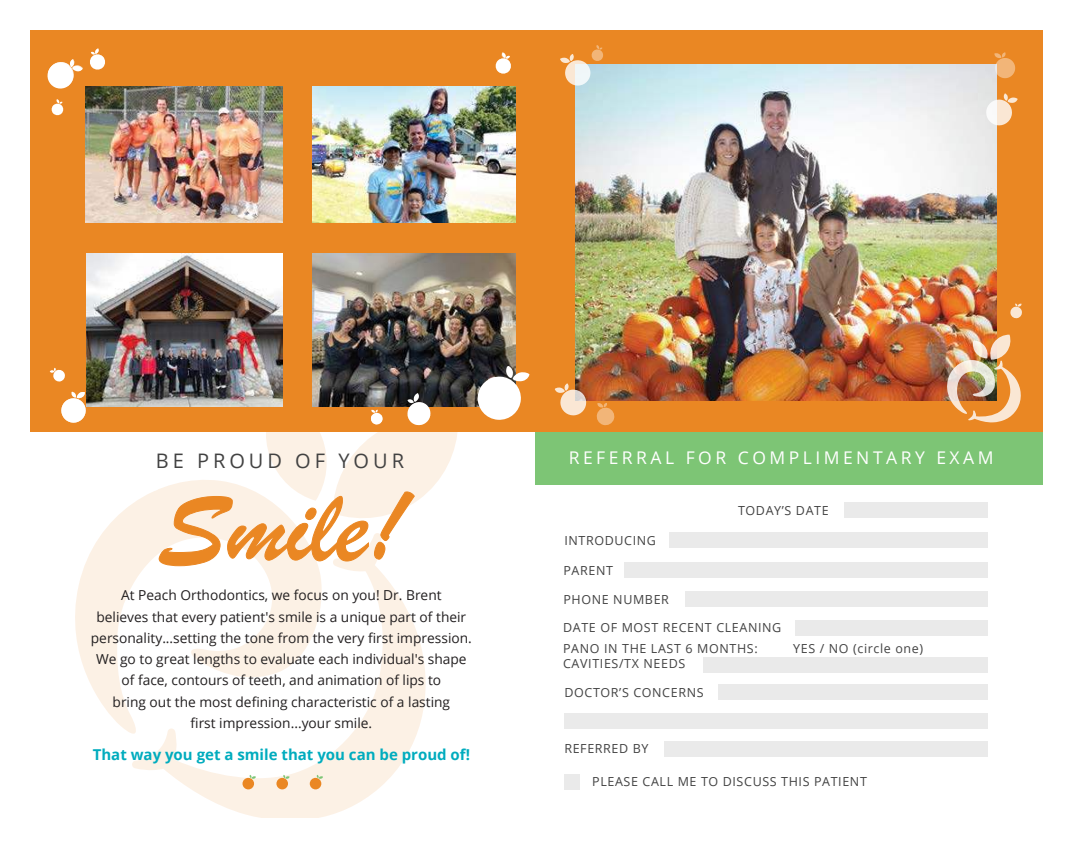
<style>
.page{position:relative;width:1073px;height:848px;background:#fff}
.page>*{position:absolute;margin:0;border:0;box-sizing:border-box;transform-origin:0 0}
.t1{font:107.5px "Brush Script";color:#ea8723}
.t2{font:20px "Open Sans";letter-spacing:.2em;color:#424242}
.t3{font:17.5px "Open Sans";letter-spacing:.2em;color:#fff}
.t4{font:700 15px "Open Sans";color:#00acbe}
.t5{font:13.75px/21.2px "Open Sans";color:#221f20;text-align:center}
.t6{font:12.5px/21.2px "Open Sans";letter-spacing:.05em;color:#424242}
</style>
<div class="page">
<svg style="left:75px;top:494px;width:74px;height:239px;fill:#fcf1e5"></svg>
<svg style="left:132px;top:533px;width:293px;height:284px"></svg>
<div style="left:30px;top:30px;width:506px;height:401px;background:#ea8723"></div>
<div style="left:844px;top:502px;width:143px;height:16px;background:#eaeaea"></div>
<div style="left:669px;top:532px;width:318px;height:16px;background:#eaeaea"></div>
<div style="left:564px;top:713px;width:423px;height:15px;background:#eaeaea"></div>
<div style="left:718px;top:684px;width:269px;height:16px;background:#eaeaea"></div>
<div style="left:663px;top:741px;width:324px;height:15px;background:#eaeaea"></div>
<div style="left:535px;top:431px;width:507px;height:54px;background:#7dc575"></div>
<div style="left:564px;top:774px;width:16px;height:16px;background:#eaeaea"></div>
<div style="left:684px;top:591px;width:303px;height:15px;background:#eaeaea"></div>
<div style="left:624px;top:561px;width:363px;height:16px;background:#eaeaea"></div>
<div style="left:276px;top:777px;width:12px;height:12px;background:#ea8723;border-radius:50%"></div>
<div style="left:310px;top:777px;width:11px;height:12px;background:#ea8723;border-radius:50%"></div>
<div style="left:242px;top:777px;width:12px;height:12px;background:#ea8723;border-radius:50%"></div>
<svg style="left:249px;top:774px;width:7px;height:5px"></svg>
<svg style="left:283px;top:774px;width:7px;height:5px"></svg>
<svg style="left:316px;top:774px;width:7px;height:5px"></svg>
<img style="left:86px;top:86px;width:197px;height:137px">
<img style="left:86px;top:253px;width:197px;height:153px">
<img style="left:312px;top:86px;width:204px;height:137px">
<div style="left:535px;top:30px;width:472px;height:36px;background:#ea8723"></div>
<img style="left:574px;top:65px;width:423px;height:336px">
<div style="left:794px;top:619px;width:193px;height:16px;background:#eaeaea"></div>
<div style="left:703px;top:657px;width:284px;height:16px;background:#eaeaea"></div>
<img style="left:312px;top:253px;width:204px;height:154px">
<div style="left:558px;top:59px;width:16px;height:359px;background:#ea8723"></div>
<div style="left:516px;top:30px;width:44px;height:386px;background:#ea8723"></div>
<div style="left:536px;top:401px;width:507px;height:30px;background:#ea8723"></div>
<div style="left:997px;top:30px;width:46px;height:401px;background:#ea8723"></div>
<img style="left:947px;top:334px;width:73px;height:88px">
<svg style="left:994px;top:52px;width:21px;height:26px"></svg>
<svg style="left:1010px;top:303px;width:11px;height:15px"></svg>
<svg style="left:555px;top:383px;width:31px;height:32px"></svg>
<svg style="left:51px;top:99px;width:13px;height:17px"></svg>
<svg style="left:50px;top:368px;width:37px;height:55px"></svg>
<svg style="left:986px;top:93px;width:31px;height:32px"></svg>
<svg style="left:149px;top:393px;width:309px;height:173px"></svg>
<svg style="left:477px;top:365px;width:52px;height:55px"></svg>
<svg style="left:596px;top:403px;width:18px;height:22px"></svg>
<svg style="left:90px;top:48px;width:15px;height:22px"></svg>
<svg style="left:560px;top:45px;width:43px;height:41px"></svg>
<svg style="left:495px;top:52px;width:16px;height:22px"></svg>
<svg style="left:47px;top:59px;width:36px;height:30px"></svg>
<h2 class="t2" style="left:156px;top:453px;width:250px">BE PROUD OF YOUR</h2>
<h1 class="t1" style="left:158px;top:459px;width:248px">Smile!</h1>
<p class="t5" style="left:91px;top:586px;width:382px">At Peach Orthodontics, we focus on you! Dr. Brent<br>believes that every patient's smile is a unique part of their personality...setting the tone from the very first impression.<br>We go to great lengths to evaluate each individual's shape of face, contours of teeth, and animation of lips to<br>bring out the most defining characteristic of a lasting<br>first impression...your smile.</p>
<p class="t4" style="left:93px;top:748px;width:379px">That way you get a smile that you can be proud of!</p>
<p class="t3" style="left:568px;top:451px;width:426px">REFERRAL FOR COMPLIMENTARY EXAM</p>
<p class="t6" style="left:564px;top:530px;width:93px">INTRODUCING</p>
<p class="t6" style="left:563px;top:560px;width:51px">PARENT</p>
<p class="t6" style="left:563px;top:589px;width:107px">PHONE NUMBER</p>
<p class="t6" style="left:738px;top:501px;width:92px">TODAYíS DATE</p>
<p class="t6" style="left:563px;top:617px;width:220px">DATE OF MOST RECENT CLEANING<br>PANO IN THE LAST 6 MONTHS:</p>
<p class="t6" style="left:563px;top:654px;width:124px">CAVITIES/TX NEEDS</p>
<p class="t6" style="left:564px;top:683px;width:141px">DOCTORíS CONCERNS</p>
<p class="t6" style="left:793px;top:639px;width:131px">YES / NO (circle one)</p>
<p class="t6" style="left:564px;top:739px;width:86px">REFERRED BY</p>
<p class="t6" style="left:592px;top:772px;width:276px">PLEASE CALL ME TO DISCUSS THIS PATIENT</p>
</div>
